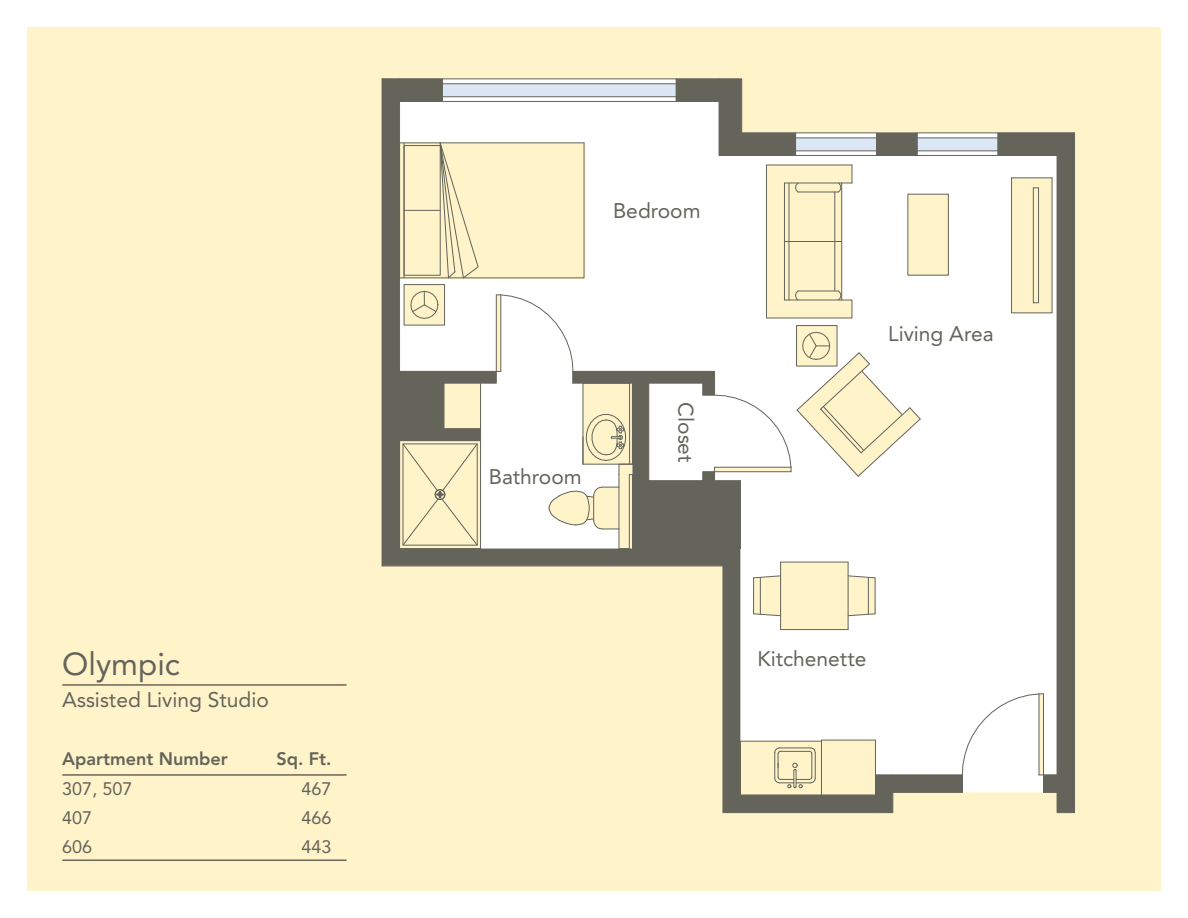
<style>
.page{position:relative;width:1188px;height:918px;background:#fff}
.page>*{position:absolute;margin:0;border:0;box-sizing:border-box;transform-origin:0 0}
.t1{font:31.5px "Avenir";color:#64645a}
.t2{font:21px "Avenir";color:#64645a}
.t3{font:18px "Avenir";color:#64645a}
.t4{font:800 18px "Avenir";color:#64645a}
</style>
<div class="page">
<div style="left:27px;top:27px;width:1134px;height:864px;background:#fff3ca"></div>
<hr style="left:62px;top:860px;width:285px;height:1px;background:#231f20">
<hr style="left:62px;top:685px;width:285px;height:1px;background:#231f20">
<hr style="left:62px;top:775px;width:285px;height:1px;background:#231f20">
<svg style="left:382px;top:78px;width:693px;height:735px"></svg>
<div style="left:727px;top:494px;width:14px;height:55px;border:1px solid #64645a"></div>
<hr style="left:480px;top:384px;width:1px;height:45px;background:#64645a">
<div style="left:440px;top:83px;width:239px;height:14px;border:1px solid #64645a"></div>
<div style="left:792px;top:138px;width:87px;height:13px;border:1px solid #64645a"></div>
<div style="left:915px;top:138px;width:86px;height:13px;border:1px solid #64645a"></div>
<p class="t2" style="left:613px;top:198px;width:89px">Bedroom</p>
<p class="t2" style="left:489px;top:464px;width:95px">Bathroom</p>
<p class="t2" style="left:698px;top:402px;width:62px;rotate:90deg">Closet</p>
<p class="t2" style="left:888px;top:322px;width:107px">Living Area</p>
<h1 class="t1" style="left:62px;top:645px;width:119px">Olympic</h1>
<p class="t2" style="left:757px;top:646px;width:110px">Kitchenette</p>
<p class="t2" style="left:62px;top:688px;width:208px">Assisted Living Studio</p>
<p class="t4" style="left:62px;top:749px;width:167px">Apartment Number</p>
<p class="t4" style="left:277px;top:749px;width:56px">Sq. Ft.</p>
<p class="t3" style="left:62px;top:778px;width:72px">307, 507</p>
<p class="t3" style="left:302px;top:778px;width:32px">467</p>
<p class="t3" style="left:62px;top:807px;width:32px">407</p>
<p class="t3" style="left:302px;top:807px;width:32px">466</p>
<p class="t3" style="left:62px;top:836px;width:32px">606</p>
<p class="t3" style="left:302px;top:836px;width:32px">443</p>
</div>
